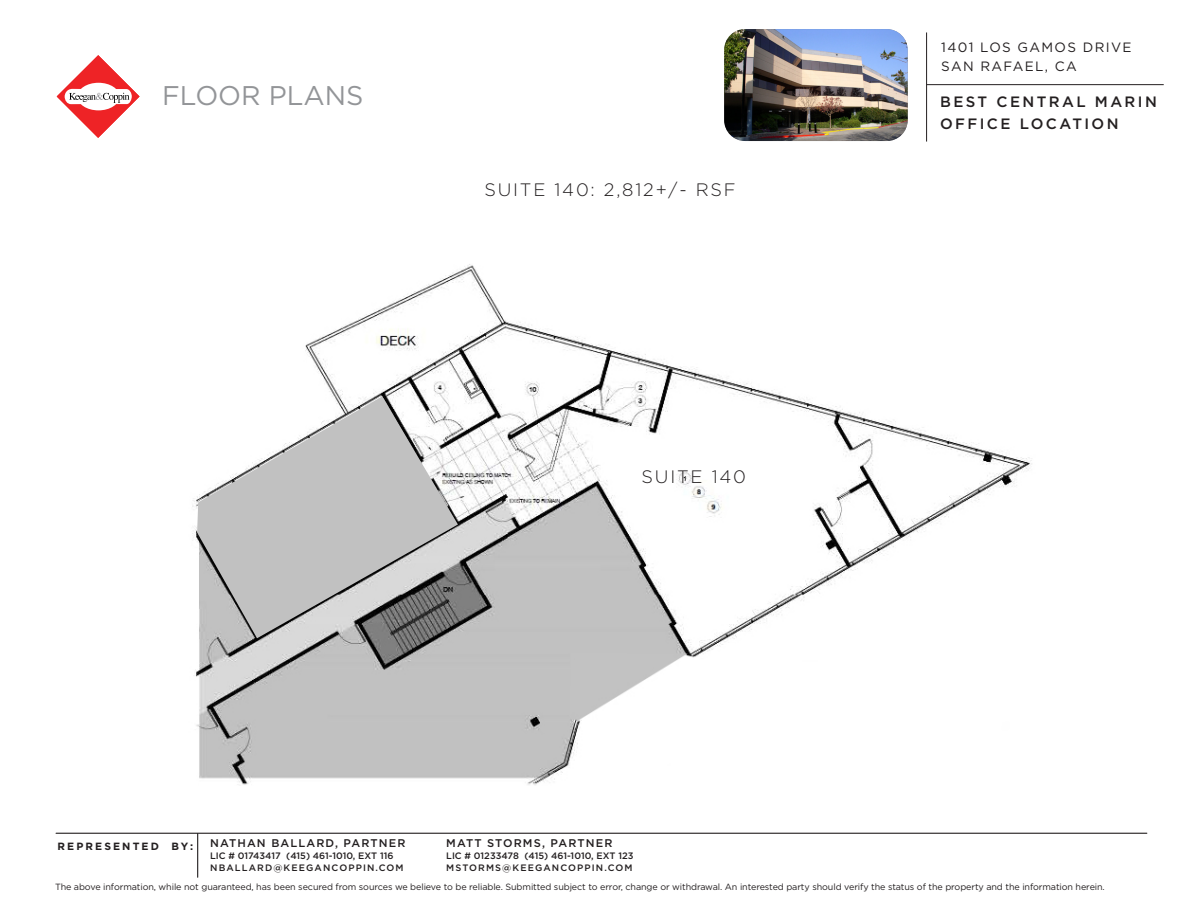
<style>
.page{position:relative;width:1188px;height:918px;background:#fff}
.page>*{position:absolute;margin:0;border:0;box-sizing:border-box;transform-origin:0 0}
.t1{font:27px "Gotham";color:#939598}
._10_26_Goth_Med_List_Bold{font:300 18px "Gotham";letter-spacing:.1em;color:#231f20}
.t2{font:500 15px/22.2px "Gotham";letter-spacing:.16em;color:#231f20}
.t3{font:13.5px/19.5px "Gotham";letter-spacing:.1em;color:#231f20}
.t4{font:500 11.1px "Gotham";letter-spacing:.1em;color:#231f20}
.t5{font:700 10.5px "Gotham";letter-spacing:.2em;color:#231f20}
.t6{font:500 9.3px/12px "Gotham";letter-spacing:.05em;color:#231f20}
.t7{font:500 9.3px/12px "Gotham";color:#231f20}
.t8{font:9px "Gotham";letter-spacing:-.01em;color:#231f20}
</style>
<div class="page">
<hr style="left:927px;top:84px;width:237px;height:1px;background:#231f20">
<hr style="left:926px;top:32px;width:1px;height:110px;background:#231f20">
<img style="left:724px;top:29px;width:184px;height:112px">
<hr style="left:197px;top:834px;width:1px;height:43px;background:#231f20">
<hr style="left:56px;top:833px;width:1091px;height:1px;background:#231f20">
<svg style="left:57px;top:55px;width:83px;height:83px"></svg>
<img style="left:192px;top:264px;width:840px;height:521px">
<svg style="left:197px;top:396px;width:261px;height:242px;fill:#c1c1c1"></svg>
<p class="t1" style="left:162px;top:78px;width:203px">FLOOR PLANS</p>
<p class="_10_26_Goth_Med_List_Bold" style="left:484px;top:178px;width:253px">SUITE 140: 2,812+/- RSF</p>
<p class="_10_26_Goth_Med_List_Bold" style="left:642px;top:466px;width:106px">SUITE 140</p>
<h3 class="t3" style="left:941px;top:37px;width:192px">1401 LOS GAMOS DRIVE<br>SAN RAFAEL, CA</h3>
<h3 class="t2" style="left:940px;top:91px;width:218px">BEST CENTRAL MARIN<br>OFFICE LOCATION</h3>
<p class="t4" style="left:446px;top:836px;width:168px">MATT STORMS, PARTNER</p>
<p class="t7" style="left:446px;top:850px;width:189px">LIC # 01233478 (415) 461-1010, EXT 123<br>MSTORMS@KEEGANCOPPIN.COM</p>
<p class="t4" style="left:210px;top:836px;width:197px">NATHAN BALLARD, PARTNER</p>
<p class="t6" style="left:210px;top:850px;width:195px">LIC # 01743417 (415) 461-1010, EXT 116<br>NBALLARD@KEEGANCOPPIN.COM</p>
<p class="t5" style="left:58px;top:839px;width:137px">REPRESENTED BY:</p>
<p class="t8" style="left:55px;top:881px;width:1051px">The above information, while not guaranteed, has been secured from sources we believe to be reliable. Submitted subject to error, change or withdrawal. An interested party should verify the status of the property and the information herein.</p>
</div>
